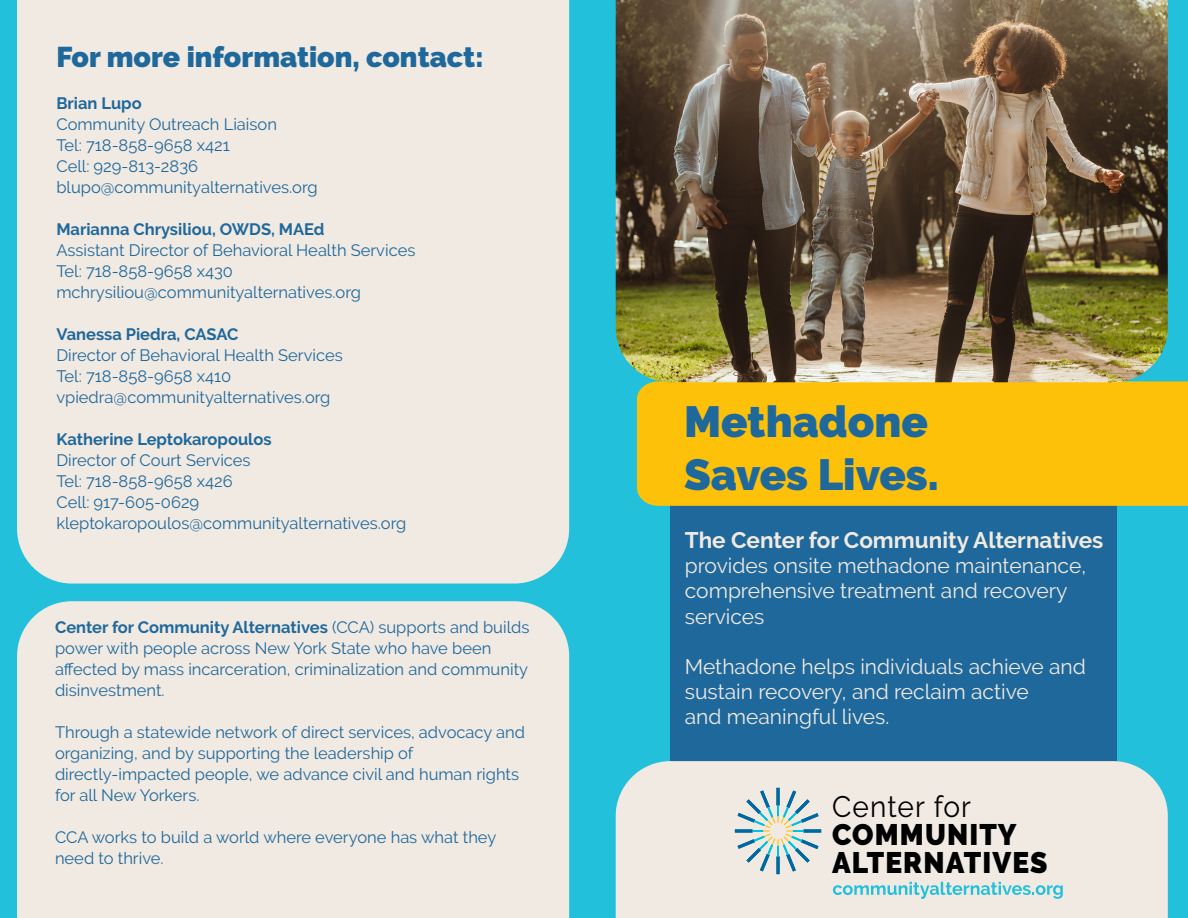
<style>
.page{position:relative;width:1188px;height:918px;background:#23c0dc}
.page>*{position:absolute;margin:0;border:0;box-sizing:border-box;transform-origin:0 0}
.t1{font:900 43.5px/52.2px "Raleway";color:#1f689c}
.t2{font:900 29.7px/28.3px "Raleway";letter-spacing:.04em;color:#000;scale:.95 1}
.t3{font:29.7px "Raleway";letter-spacing:.04em;color:#000;scale:.95 1}
.t4{font:900 28.5px "Raleway";color:#1f689c}
.t5{font:700 22.5px "Raleway";color:#f1eae2}
.t6{font:21px/25.2px "Raleway";color:#f1eae2}
.t7{font:16.5px/21px "Raleway";color:#1f689c}
.t8{font:700 16.5px "Raleway";color:#1f689c}
.s1{font-weight:700}
</style>
<div class="page">
<div style="left:670px;top:502px;width:447px;height:286px;background:#1f689c"></div>
<div style="left:17px;top:0;width:552px;height:584px;background:#f1eae2"></div>
<div style="left:616px;top:761px;width:552px;height:157px;background:#f1eae2"></div>
<div style="left:17px;top:601px;width:552px;height:317px;background:#f1eae2"></div>
<svg style="left:735px;top:788px;width:86px;height:86px;background:#c4d5d5"></svg>
<div style="left:637px;top:465px;width:551px;height:41px;background:#fdc10a"></div>
<img style="left:457px;top:0;width:731px;height:465px">
<svg style="left:833px;top:882px;width:230px;height:17px"></svg>
<h3 class="t4" style="left:56px;top:41px;width:429px">For more information, contact:</h3>
<p class="t8" style="left:56px;top:94px;width:87px">Brian Lupo</p>
<p class="t7" style="left:56px;top:114px;width:263px">Community Outreach Liaison<br>Tel: 718-858-9658 x421<br>Cell: 929-813-2836 blupo@communityalternatives.org</p>
<p class="t8" style="left:56px;top:220px;width:270px">Marianna Chrysiliou, OWDS, MAEd</p>
<p class="t7" style="left:56px;top:240px;width:361px">Assistant Director of Behavioral Health Services<br>Tel: 718-858-9658 x430 mchrysiliou@communityalternatives.org</p>
<p class="t8" style="left:56px;top:325px;width:183px">Vanessa Piedra, CASAC</p>
<p class="t7" style="left:56px;top:345px;width:288px">Director of Behavioral Health Services<br>Tel: 718-858-9658 x410 vpiedra@communityalternatives.org</p>
<p class="t8" style="left:56px;top:430px;width:217px">Katherine Leptokaropoulos</p>
<p class="t7" style="left:56px;top:450px;width:351px">Director of Court Services<br>Tel: 718-858-9658 x426<br>Cell: 917-605-0629 kleptokaropoulos@communityalternatives.org</p>
<p class="t7" style="left:55px;top:616px;width:476px"><span class="s1">Center for Community Alternatives</span> (CCA) supports and builds power with people across New York State who have been affected by mass incarceration, criminalization and community disinvestment.</p>
<p class="t7" style="left:55px;top:721px;width:472px">Through a statewide network of direct services, advocacy and organizing, and by supporting the leadership of directly-impacted people, we advance civil and human rights for all New Yorkers.</p>
<p class="t7" style="left:55px;top:826px;width:443px">CCA works to build a world where everyone has what they need to thrive.</p>
<h1 class="t1" style="left:684px;top:396px;width:256px">Methadone<br>Saves Lives.</h1>
<h3 class="t5" style="left:685px;top:527px;width:420px">The Center for Community Alternatives</h3>
<p class="t6" style="left:685px;top:553px;width:403px">provides onsite methadone maintenance, comprehensive treatment and recovery services</p>
<p class="t6" style="left:685px;top:654px;width:403px">Methadone helps individuals achieve and sustain recovery, and reclaim active<br>and meaningful lives.</p>
<h2 class="t3" style="left:832px;top:789px;width:148px">Center for</h2>
<h2 class="t2" style="left:832px;top:820px;width:228px">COMMUNITY<br>ALTERNATIVES</h2>
</div>
